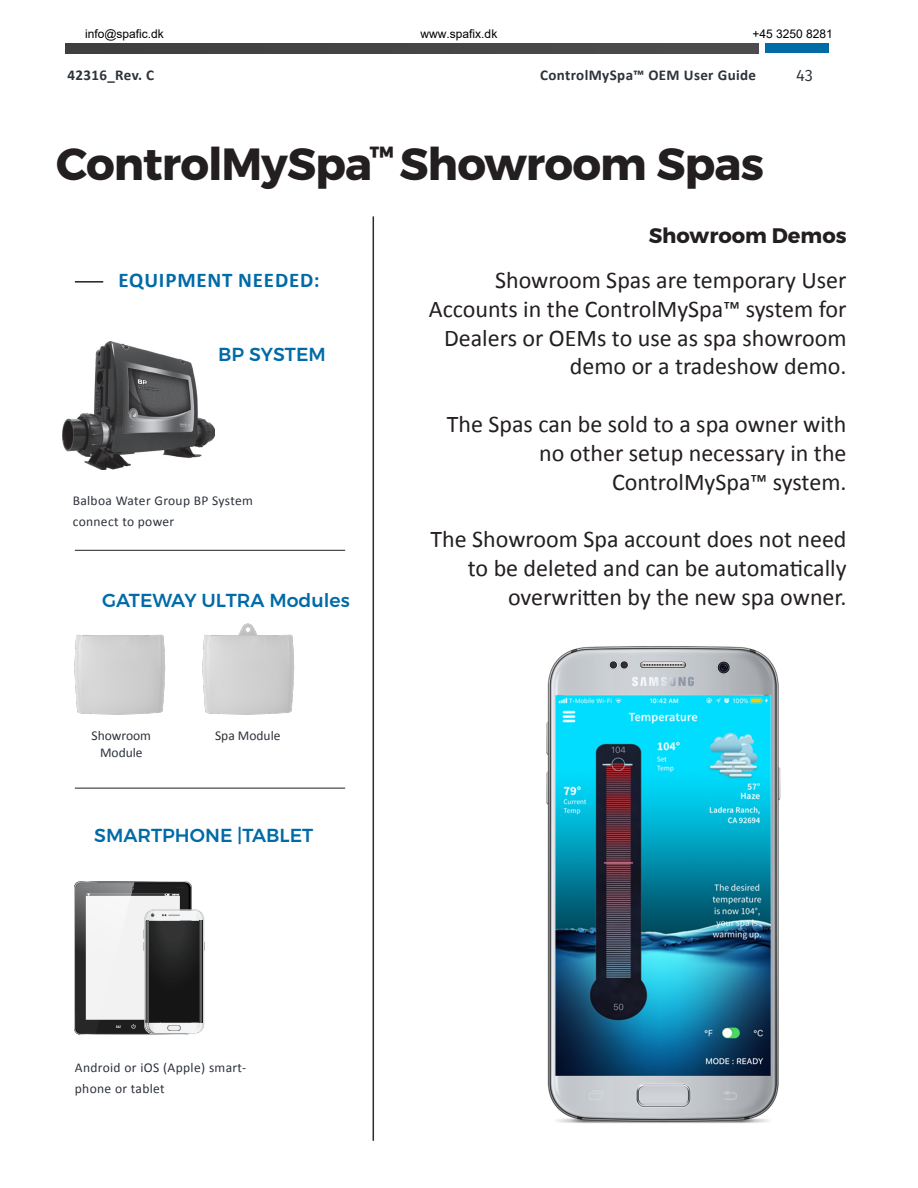
<style>
.page{position:relative;width:918px;height:1188px;background:#fff}
.page>*{position:absolute;margin:0;border:0;box-sizing:border-box;transform-origin:0 0}
.Section_Intro_30_33{font:700 45px "Montserrat";letter-spacing:-.02em;color:#231f20}
.t1{font:24px/28.8px "Calibri";color:#231f20;text-align:right}
.t2{font:700 21px "Calibri";letter-spacing:.04em;color:#006ba7}
.t3{font:700 21px "Montserrat";color:#231f20}
.Big_Title{font:500 18.9px "Montserrat";color:#006ba7}
.t4{font:16.5px "Fira Sans";color:#2d323b}
.t5{font:700 15px "Calibri";letter-spacing:.025em;color:#2d323b}
.t6{font:13.5px/21px "Calibri";letter-spacing:.025em;color:#2d323b}
.t7{font:13.5px/16.5px "Calibri";color:#2d323b;text-align:center}
.t8{font:12px "Arial";color:#000}
</style>
<div class="page">
<img style="left:62px;top:342px;width:152px;height:128px">
<img style="left:75px;top:882px;width:117px;height:152px">
<svg style="left:143px;top:910px;width:62px;height:124px;background:#515151"></svg>
<hr style="left:75px;top:281px;width:28px;height:2px;background:#231f20">
<hr style="left:75px;top:550px;width:270px;height:1px;background:#231f20">
<hr style="left:75px;top:788px;width:270px;height:1px;background:#231f20">
<hr style="left:373px;top:216px;width:1px;height:925px;background:#2e2b2c">
<img style="left:546px;top:646px;width:235px;height:477px">
<img style="left:74px;top:634px;width:92px;height:81px">
<img style="left:202px;top:623px;width:93px;height:92px">
<div style="left:65px;top:43px;width:694px;height:10px;background:#454647"></div>
<div style="left:765px;top:43px;width:64px;height:10px;background:#006ba7"></div>
<p class="t8" style="left:85px;top:26px;width:80px">info@spafic.dk</p>
<p class="t8" style="left:421px;top:26px;width:78px">www.spafix.dk</p>
<p class="t8" style="left:753px;top:26px;width:82px">+45 3250 8281</p>
<p class="t5" style="left:68px;top:65px;width:88px">42316_Rev. C</p>
<p class="t5" style="left:540px;top:65px;width:218px">ControlMySpa™ OEM User Guide</p>
<p class="t4" style="left:796px;top:64px;width:18px">43</p>
<p class="Section_Intro_30_33" style="left:56px;top:136px;width:709px">ControlMySpa<sup>™</sup> Showroom Spas</p>
<p class="t2" style="left:118px;top:266px;width:203px">EQUIPMENT NEEDED:</p>
<p class="Big_Title" style="left:218px;top:343px;width:109px">BP SYSTEM</p>
<p class="t6" style="left:73px;top:490px;width:182px">Balboa Water Group BP System</p>
<p class="t6" style="left:73px;top:511px;width:103px">connect to power</p>
<p class="Big_Title" style="left:102px;top:588px;width:249px">GATEWAY ULTRA Modules</p>
<p class="t7" style="left:92px;top:727px;width:61px">Showroom<br>Module</p>
<p class="t7" style="left:215px;top:727px;width:67px">Spa Module</p>
<p class="Big_Title" style="left:94px;top:824px;width:221px">SMARTPHONE |TABLET</p>
<p class="t3" style="left:649px;top:222px;width:199px">Showroom Demos</p>
<p class="t1" style="left:429px;top:265px;width:419px">Showroom Spas are temporary User Accounts in the ControlMySpa™ system for Dealers or OEMs to use as spa showroom demo or a tradeshow demo.</p>
<p class="t1" style="left:447px;top:409px;width:401px">The Spas can be sold to a spa owner with no other setup necessary in the<br>ControlMySpa™ system.</p>
<p class="t1" style="left:431px;top:524px;width:418px">The Showroom Spa account does not need to be deleted and can be automatically overwritten by the new spa owner.</p>
<p class="t6" style="left:75px;top:1056px;width:173px">Android or iOS (Apple) smart&shy;phone or tablet</p>
</div>
